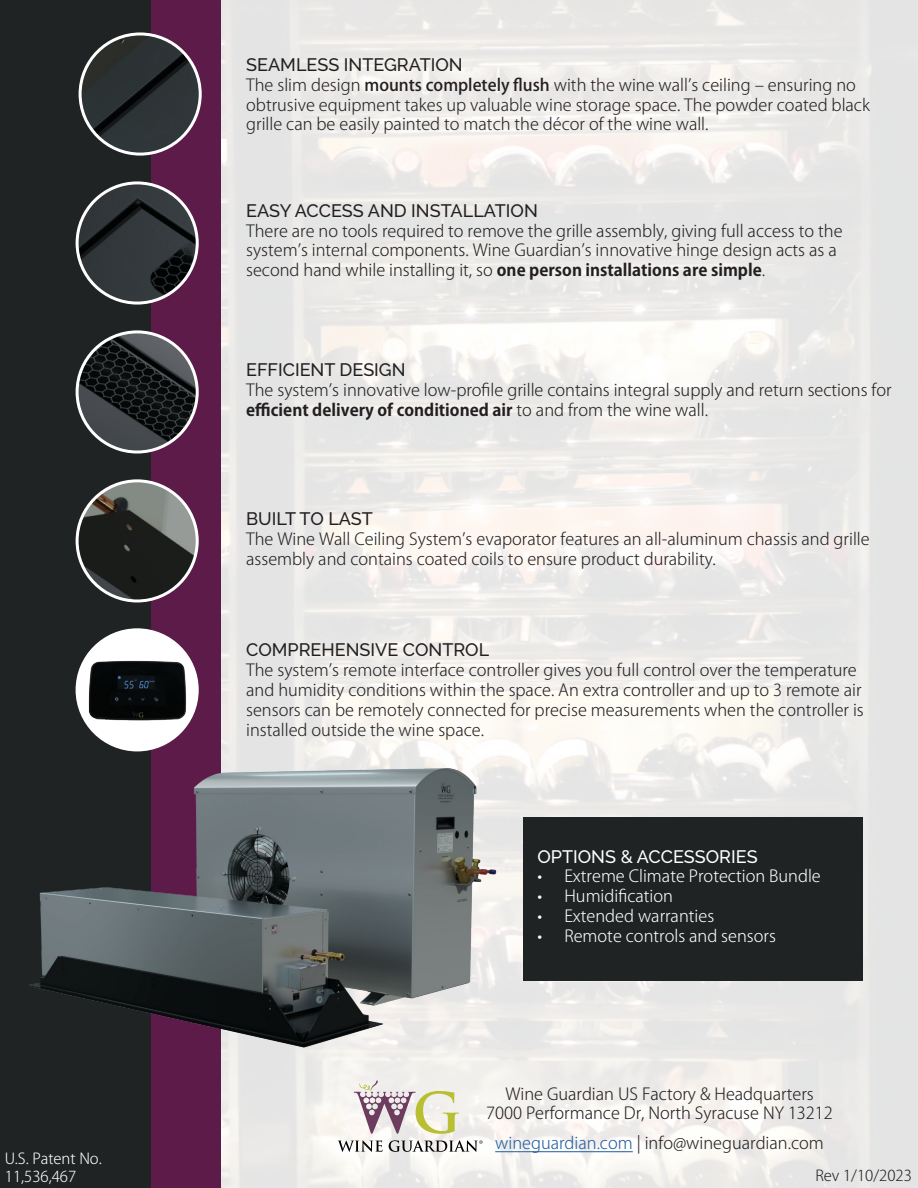
<style>
.page{position:relative;width:918px;height:1188px;background:#fff}
.page>*{position:absolute;margin:0;border:0;box-sizing:border-box;transform-origin:0 0}
.t1{font:500 18px "Raleway";color:#231f20}
.t2{font:500 18px "Raleway";color:#fff}
.t3{font:300 16.5px/19.8px "Koz Go Pro";color:#231f20}
.t4{font:300 16.5px "Koz Go Pro";color:#fff}
.t5{font:300 15px/18px "Koz Go Pro";color:#fff}
.t6{font:300 15px "Koz Go Pro";color:#202324}
.s1{font-weight:500}
.s2{font-weight:700}
.s3{color:#215e9f}
</style>
<div class="page">
<img style="left:220px;top:0;width:698px;height:1188px">
<hr style="left:495px;top:1151px;width:138px;height:1px;background:#215e9f">
<div style="left:0;top:0;width:220px;height:1188px;background:#202324"></div>
<div style="left:151px;top:0;width:69px;height:1188px;background:#5c1b49"></div>
<img style="left:29px;top:722px;width:565px;height:354px">
<div style="left:523px;top:817px;width:340px;height:163px;background:#202324"></div>
<img style="left:77px;top:183px;width:120px;height:120px;border-radius:60px">
<div style="left:76px;top:181px;width:123px;height:124px;border:3px solid #fff;border-radius:50%"></div>
<img style="left:77px;top:333px;width:120px;height:117px">
<div style="left:76px;top:330px;width:123px;height:124px;border:3px solid #fff;border-radius:50%"></div>
<img style="left:80px;top:34px;width:120px;height:120px;border-radius:60px">
<div style="left:79px;top:32px;width:123px;height:124px;border:3px solid #fff;border-radius:50%"></div>
<img style="left:77px;top:481px;width:120px;height:120px;border-radius:60px">
<div style="left:76px;top:479px;width:123px;height:123px;border:3px solid #fff;border-radius:50%"></div>
<div style="left:76px;top:628px;width:123px;height:123px;background:#fff;border-radius:50%"></div>
<img style="left:74px;top:637px;width:133px;height:106px">
<svg style="left:338px;top:1140px;width:45px;height:12px"></svg>
<svg style="left:354px;top:1081px;width:105px;height:53px"></svg>
<svg style="left:389px;top:1140px;width:94px;height:12px"></svg>
<p class="t5" style="left:5px;top:1149px;width:98px">U.S. Patent No.<br>11,536,467</p>
<p class="t1" style="left:246px;top:54px;width:218px">SEAMLESS INTEGRATION</p>
<p class="t3" style="left:246px;top:75px;width:625px">The slim design <span class="s1">mounts completely flush</span> with the wine wall’s ceiling – ensuring no obtrusive equipment takes up valuable wine storage space. The powder coated black grille can be easily painted to match the décor of the wine wall.</p>
<p class="t1" style="left:246px;top:200px;width:293px">EASY ACCESS AND INSTALLATION</p>
<p class="t3" style="left:246px;top:221px;width:598px">There are no tools required to remove the grille assembly, giving full access to the system’s internal components. Wine Guardian’s innovative hinge design acts as a second hand while installing it, so <span class="s2">one person installations are simple</span>.</p>
<p class="t1" style="left:246px;top:360px;width:161px">EFFICIENT DESIGN</p>
<p class="t3" style="left:246px;top:380px;width:647px">The system’s innovative low-profile grille contains integral supply and return sections for <span class="s2">efficient delivery of conditioned air</span> to and from the wine wall.</p>
<p class="t1" style="left:246px;top:509px;width:128px">BUILT TO LAST</p>
<p class="t3" style="left:246px;top:529px;width:625px">The Wine Wall Ceiling System’s evaporator features an all-aluminum chassis and grille assembly and contains coated coils to ensure product durability.</p>
<p class="t1" style="left:246px;top:640px;width:244px">COMPREHENSIVE CONTROL</p>
<p class="t3" style="left:246px;top:660px;width:619px">The system’s remote interface controller gives you full control over the temperature and humidity conditions within the space. An extra controller and up to 3 remote air sensors can be remotely connected for precise measurements when the controller is installed outside the wine space.</p>
<p class="t2" style="left:537px;top:846px;width:222px">OPTIONS &amp; ACCESSORIES</p>
<p class="t4" style="left:537px;top:866px;width:285px">• Extreme Climate Protection Bundle</p>
<p class="t4" style="left:537px;top:885px;width:137px">• Humidification</p>
<p class="t4" style="left:537px;top:905px;width:178px">• Extended warranties</p>
<p class="t4" style="left:537px;top:925px;width:240px">• Remote controls and sensors</p>
<p class="t3" style="left:505px;top:1084px;width:310px">Wine Guardian US Factory &amp; Headquarters</p>
<p class="t3" style="left:486px;top:1104px;width:348px">7000 Performance Dr, North Syracuse NY 13212</p>
<p class="t3" style="left:495px;top:1134px;width:330px"><span class="s3">wineguardian.com</span> | info@wineguardian.com</p>
<p class="t6" style="left:815px;top:1165px;width:98px">Rev 1/10/2023</p>
</div>
